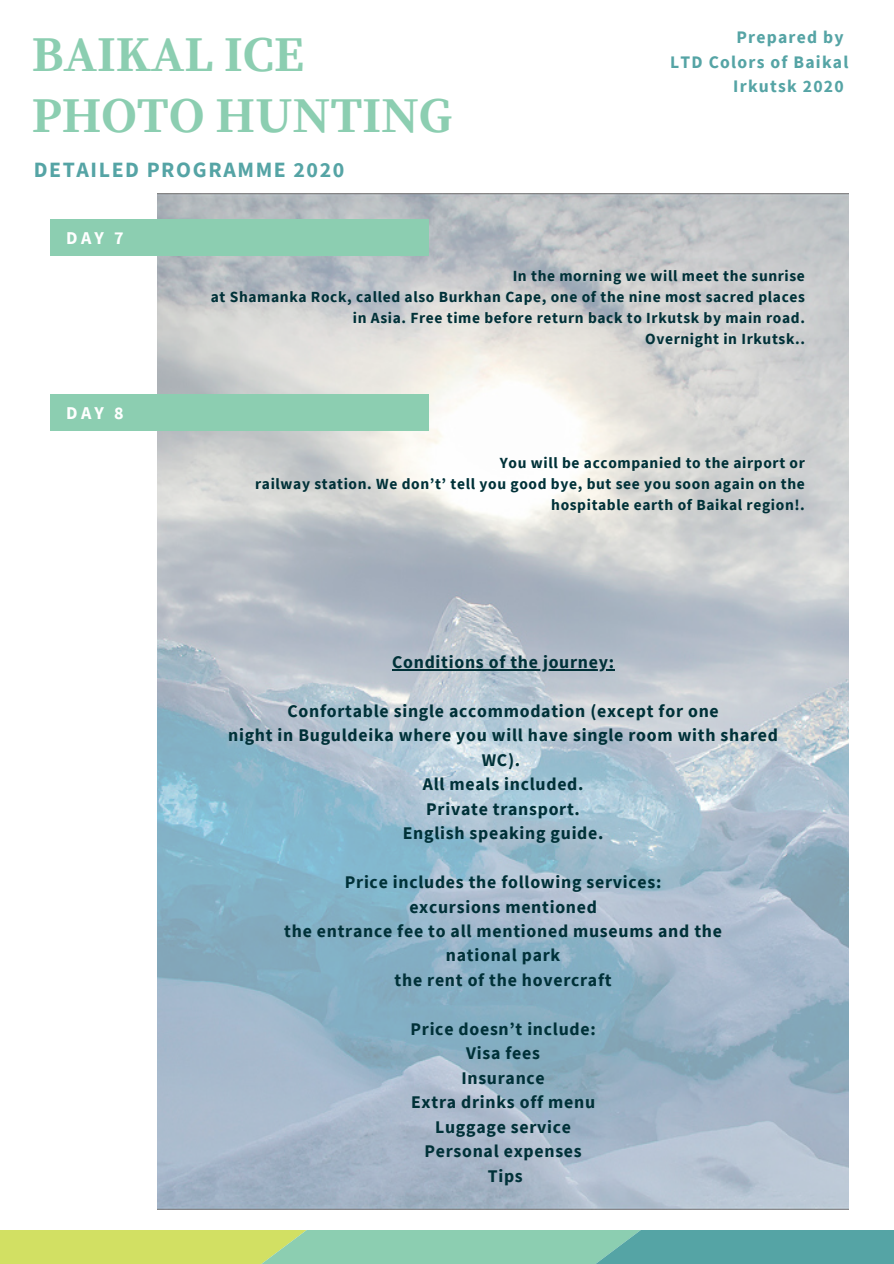
<style>
.page{position:relative;width:894px;height:1264px;background:#fff}
.page>*{position:absolute;margin:0;border:0;box-sizing:border-box;transform-origin:0 0}
.t1{font:700 49.8px/60.8px "Source Serif Pro";color:#8cceb1}
.t2{font:700 21.75px "Source Sans Pro";letter-spacing:.075em;color:#55a4a5}
.t3{font:700 18px "Source Sans Pro";letter-spacing:.18em;color:#fff}
.t4{font:700 17.85px/24.5px "Source Sans Pro";letter-spacing:.04em;color:#003138;text-align:center}
.t5{font:700 17.55px/24.6px "Source Sans Pro";letter-spacing:.07em;color:#55a4a5;text-align:right}
.t6{font:700 15.45px/21.1px "Source Sans Pro";letter-spacing:.04em;color:#003138;text-align:right}
</style>
<div class="page">
<img style="left:158px;top:193px;width:690px;height:1016px">
<div style="left:50px;top:220px;width:379px;height:36px;background:#8cceb1"></div>
<svg style="left:0;top:1230px;width:893px;height:33px;background:#91c694"></svg>
<div style="left:50px;top:394px;width:379px;height:36px;background:#8cceb1"></div>
<hr style="left:392px;top:669px;width:222px;height:2px;background:#003138">
<h1 class="t1" style="left:32px;top:26px;width:422px">BAIKAL ICE<br>PHOTO HUNTING</h1>
<p class="t2" style="left:34px;top:156px;width:312px">DETAILED PROGRAMME 2020</p>
<p class="t3" style="left:66px;top:227px;width:59px">DAY 7</p>
<p class="t5" style="left:670px;top:25px;width:180px">Prepared by<br>LTD Colors of Baikal<br>Irkutsk 2020</p>
<p class="t3" style="left:66px;top:401px;width:59px">DAY 8</p>
<p class="t6" style="left:211px;top:264px;width:595px">In the morning we will meet the sunrise<br>at Shamanka Rock, called also Burkhan Cape, one of the nine most sacred places in Asia. Free time before return back to Irkutsk by main road.<br>Overnight in Irkutsk..</p>
<p class="t6" style="left:255px;top:451px;width:551px">You will be accompanied to the airport or<br>railway station. We don’t’ tell you good bye, but see you soon again on the hospitable earth of Baikal region!.</p>
<p class="t4" style="left:392px;top:649px;width:223px">Conditions of the journey:</p>
<p class="t4" style="left:228px;top:698px;width:551px">Confortable single accommodation (except for one<br>night in Buguldeika where you will have single room with shared<br>WC).<br>All meals included.<br>Private transport.<br>English speaking guide.</p>
<p class="t4" style="left:284px;top:869px;width:439px">Price includes the following services:<br>excursions mentioned<br>the entrance fee to all mentioned museums and the national park<br>the rent of the hovercraft</p>
<p class="t4" style="left:410px;top:1016px;width:186px">Price doesn’t include:<br>Visa fees<br>Insurance<br>Extra drinks off menu<br>Luggage service<br>Personal expenses<br>Tips</p>
</div>
